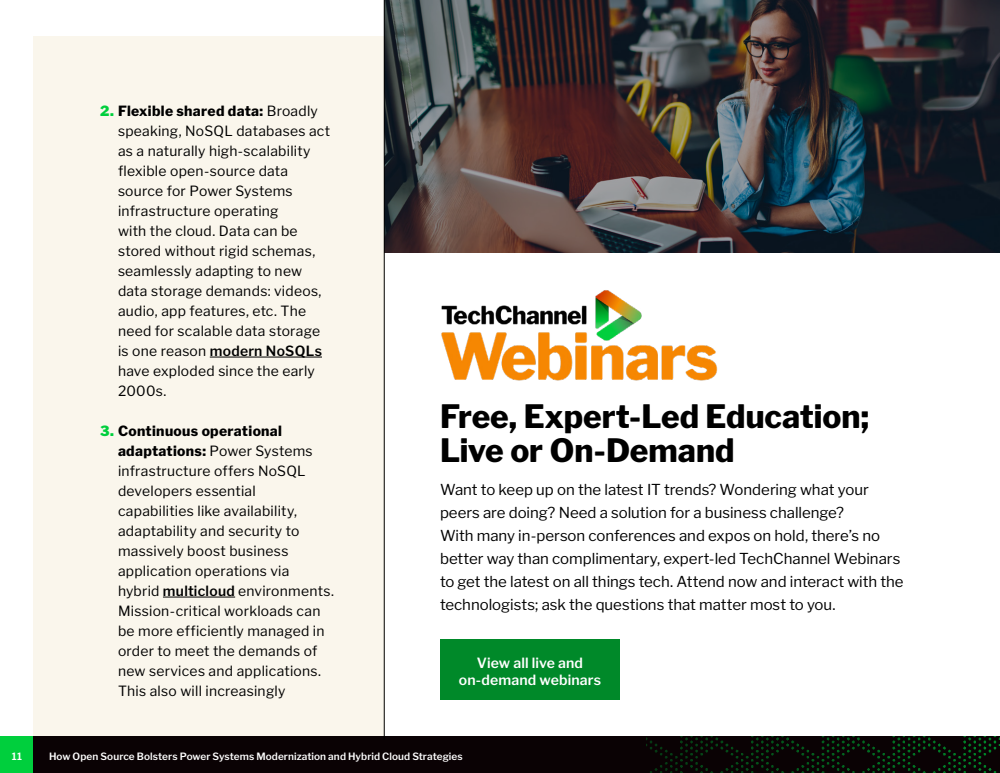
<style>
.page{position:relative;width:1000px;height:773px;background:#fff}
.page>*{position:absolute;margin:0;border:0;box-sizing:border-box;transform-origin:0 0}
.t1{font:800 32px/34px "Libre Franklin";color:#000}
.t2{font:15px/23px "Libre Franklin";color:#000}
.t3{font:14px/20px "Libre Franklin";letter-spacing:.02em;color:#000}
.t4{font:600 14px/17px "Libre Franklin";letter-spacing:.01em;color:#fff;text-align:center}
.t5{font:600 10px "Libre Franklin";letter-spacing:.01em;color:#fff}
.s1{font-weight:900;color:#00cf3d}
.s2{font-weight:800}
.s3{font-weight:600}
</style>
<div class="page">
<div style="left:33px;top:36px;width:351px;height:701px;background:#faf6ec"></div>
<hr style="left:210px;top:357px;width:112px;height:1px;background:#000">
<hr style="left:163px;top:597px;width:72px;height:1px;background:#000">
<div style="left:33px;top:737px;width:967px;height:36px;background:#0a0204"></div>
<div style="left:0;top:737px;width:33px;height:36px;background:#00cf3d"></div>
<img style="left:385px;top:0;width:615px;height:253px">
<div style="left:440px;top:640px;width:180px;height:60px;background:#008929"></div>
<hr style="left:384px;top:0;width:1px;height:740px;background:#000">
<img style="left:441px;top:290px;width:277px;height:91px">
<p class="t3" style="left:118px;top:101px;width:214px;text-indent:-18px"><span class="s1">2.</span> <span class="s2">Flexible shared data:</span> Broadly speaking, NoSQL databases act as a naturally high-scalability flexible open-source data source for Power Systems infrastructure operating<br>with the cloud. Data can be stored without rigid schemas, seamlessly adapting to new data storage demands: videos, audio, app features, etc. The need for scalable data storage is one reason <span class="s3">modern NoSQLs </span>have exploded since the early<br>2000s.</p>
<p class="t3" style="left:118px;top:421px;width:218px;text-indent:-18px"><span class="s1">3.</span> <span class="s2">Continuous operational adaptations:</span> Power Systems infrastructure offers NoSQL developers essential capabilities like availability, adaptability and security to massively boost business application operations via hybrid <span class="s3">multicloud</span> environments.<br>Mission-critical workloads can be more efficiently managed in order to meet the demands of new services and applications.<br>This also will increasingly</p>
<h1 class="t1" style="left:440px;top:400px;width:431px">Free, Expert-Led Education;<br>Live or On-Demand</h1>
<p class="t2" style="left:440px;top:478px;width:465px">Want to keep up on the latest IT trends? Wondering what your peers are doing? Need a solution for a business challenge?<br>With many in-person conferences and expos on hold, there’s no better way than complimentary, expert-led TechChannel Webinars to get the latest on all things tech. Attend now and interact with the technologists; ask the questions that matter most to you.</p>
<p class="t4" style="left:459px;top:654px;width:144px">View all live and on-demand webinars</p>
<p class="t5" style="left:12px;top:750px;width:12px">11</p>
<p class="t5" style="left:49px;top:750px;width:415px">How Open Source Bolsters Power Systems Modernization and Hybrid Cloud Strategies</p>
</div>
